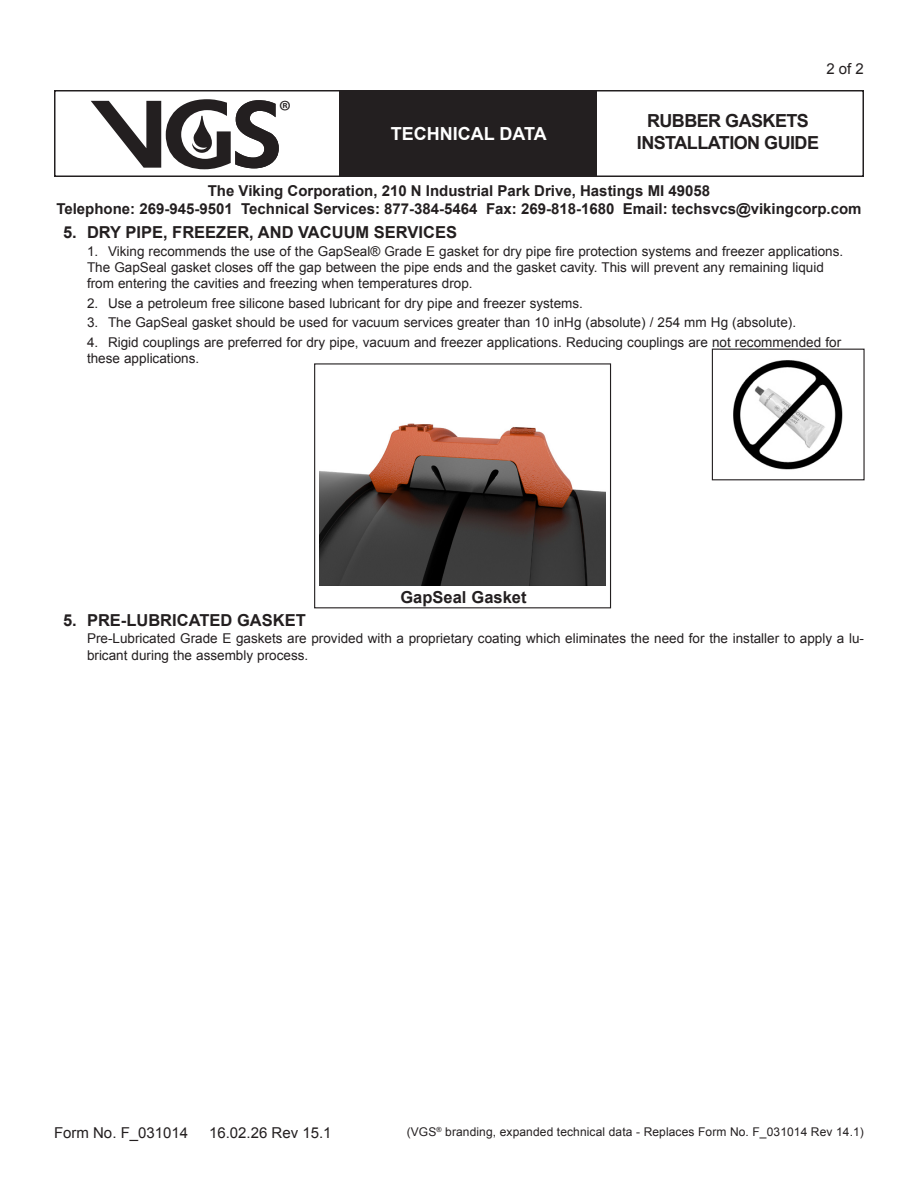
<style>
.page{position:relative;width:918px;height:1188px;background:#fff}
.page>*{position:absolute;margin:0;border:0;box-sizing:border-box;transform-origin:0 0}
.t1{font:29.7px "Myriad Pro";color:#231f20}
.t2{font:700 18px/21.6px "Arial";letter-spacing:-.03em;color:#231f20;text-align:center}
.t3{font:700 18px "Arial";color:#fff}
.NUM_SECTION-Heading{font:700 16.5px "Arial";color:#231f20}
.Center_-_Bold{font:700 16.5px "Arial";color:#231f20}
.t4{font:700 15px/18px "Arial";color:#231f20;text-align:center}
.t5{font:15px "Arial";color:#231f20}
.Numbered_List{font:13.5px/16.2px "Arial";color:#231f20}
.Body_Text{font:13.5px/16.2px "Arial";color:#231f20}
.Right_Page_Number{font:12px "Arial";letter-spacing:.01em;color:#231f20}
</style>
<div class="page">
<div style="left:54px;top:90px;width:810px;height:87px;border:2px solid #231f20"></div>
<div style="left:340px;top:91px;width:257px;height:85px;background:#231f20"></div>
<svg style="left:91px;top:99px;width:188px;height:70px"></svg>
<div style="left:712px;top:349px;width:153px;height:131px;border:1px solid #231f20"></div>
<img style="left:733px;top:360px;width:110px;height:110px">
<div style="left:314px;top:363px;width:297px;height:245px;border:1px solid #231f20"></div>
<img style="left:320px;top:423px;width:285px;height:163px">
<h1 class="t1" style="left:279px;top:93px;width:14px">®</h1>
<h2 class="t3" style="left:391px;top:121px;width:157px">TECHNICAL DATA</h2>
<p class="t5" style="left:826px;top:59px;width:39px">2 of 2</p>
<h2 class="t2" style="left:637px;top:110px;width:184px">RUBBER GASKETS<br>INSTALLATION GUIDE</h2>
<p class="t4" style="left:56px;top:182px;width:807px">The Viking Corporation, 210 N Industrial Park Drive, Hastings MI 49058<br>Telephone: 269-945-9501 Technical Services: 877-384-5464 Fax: 269-818-1680 Email: techsvcs@vikingcorp.com</p>
<p class="NUM_SECTION-Heading" style="left:63px;top:221px;width:396px">5. DRY PIPE, FREEZER, AND VACUUM SERVICES</p>
<p class="Numbered_List" style="left:87px;top:243px;width:758px">1. Viking recommends the use of the GapSeal® Grade E gasket for dry pipe fire protection systems and freezer applications.<br>The GapSeal gasket closes off the gap between the pipe ends and the gasket cavity. This will prevent any remaining liquid from entering the cavities and freezing when temperatures drop.</p>
<p class="Numbered_List" style="left:87px;top:295px;width:497px">2. Use a petroleum free silicone based lubricant for dry pipe and freezer systems.</p>
<p class="Numbered_List" style="left:87px;top:314px;width:711px">3. The GapSeal gasket should be used for vacuum services greater than 10 inHg (absolute) / 254 mm Hg (absolute).</p>
<p class="Numbered_List" style="left:87px;top:334px;width:756px">4. Rigid couplings are preferred for dry pipe, vacuum and freezer applications. Reducing couplings are not recommended for these applications.</p>
<p class="Center_-_Bold" style="left:400px;top:587px;width:128px">GapSeal Gasket</p>
<p class="NUM_SECTION-Heading" style="left:63px;top:609px;width:244px">5. PRE-LUBRICATED GASKET</p>
<p class="Body_Text" style="left:87px;top:631px;width:778px">Pre-Lubricated Grade E gaskets are provided with a proprietary coating which eliminates the need for the installer to apply a lu&shy;bricant during the assembly process.</p>
<p class="t5" style="left:54px;top:1123px;width:136px">Form No. F_031014</p>
<p class="t5" style="left:209px;top:1123px;width:124px">16.02.26 Rev 15.1</p>
<p class="Right_Page_Number" style="left:407px;top:1124px;width:459px">(VGS<sup>®</sup> branding, expanded technical data - Replaces Form No. F_031014 Rev 14.1)</p>
</div>
